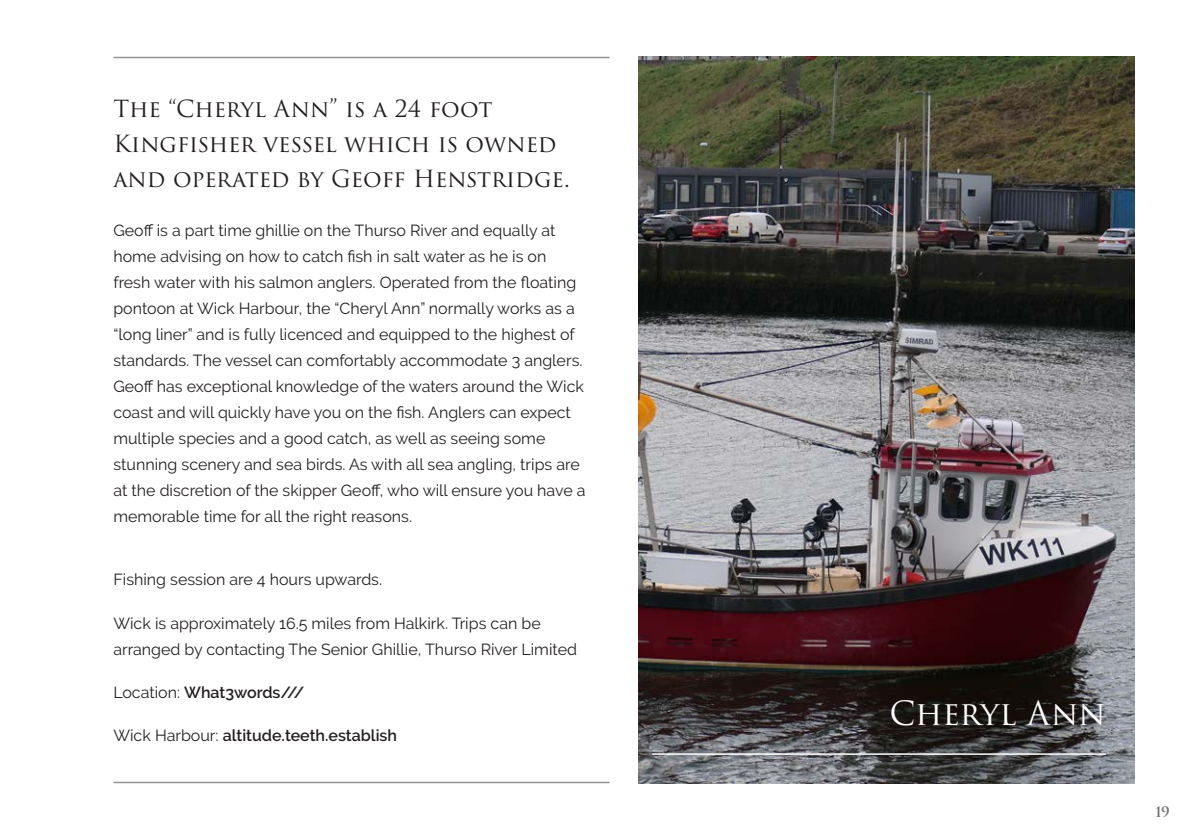
<style>
.page{position:relative;width:1191px;height:840px;background:#fff}
.page>*{position:absolute;margin:0;border:0;box-sizing:border-box;transform-origin:0 0}
.Heading{font:32.4px "Trajan Pro 3";color:#fff}
.Intro{font:23px/35px "Trajan Pro 3";letter-spacing:-.01em;color:#231f20}
.Body{font:16px/26px "Raleway";color:#231f20}
.Body-2{font:600 16px "Raleway";color:#231f20}
.t1{font:600 14px "Trajan Pro 3";color:#6c6d70}
.s1{font-weight:400}
</style>
<div class="page">
<img style="left:638px;top:57px;width:496px;height:725px">
<hr style="left:652px;top:753px;width:454px;height:1px;background:#fff">
<hr style="left:113px;top:781px;width:496px;height:1px;background:#939598">
<hr style="left:113px;top:57px;width:496px;height:1px;background:#939598">
<p class="Intro" style="left:113px;top:92px;width:458px">The “Cheryl Ann” is a 24 foot<br>Kingfisher vessel which is owned and operated by Geoff Henstridge.</p>
<p class="Body" style="left:113px;top:217px;width:473px">Geoff is a part time ghillie on the Thurso River and equally at home advising on how to catch fish in salt water as he is on fresh water with his salmon anglers. Operated from the floating pontoon at Wick Harbour, the “Cheryl Ann” normally works as a “long liner” and is fully licenced and equipped to the highest of standards. The vessel can comfortably accommodate 3 anglers.<br>Geoff has exceptional knowledge of the waters around the Wick coast and will quickly have you on the fish. Anglers can expect multiple species and a good catch, as well as seeing some stunning scenery and sea birds. As with all sea angling, trips are at the discretion of the skipper Geoff, who will ensure you have a memorable time for all the right reasons.</p>
<p class="Body" style="left:113px;top:566px;width:270px">Fishing session are 4 hours upwards.</p>
<p class="Body" style="left:113px;top:609px;width:465px">Wick is approximately 16.5 miles from Halkirk. Trips can be arranged by contacting The Senior Ghillie, Thurso River Limited</p>
<p class="Body-2" style="left:113px;top:682px;width:192px"><span class="s1">Location:</span> What3words///</p>
<p class="Body-2" style="left:113px;top:725px;width:285px"><span class="s1">Wick Harbour:</span> altitude.teeth.establish</p>
<p class="Heading" style="left:889px;top:690px;width:218px">Cheryl Ann</p>
<p class="t1" style="left:1155px;top:801px;width:16px">19</p>
</div>
